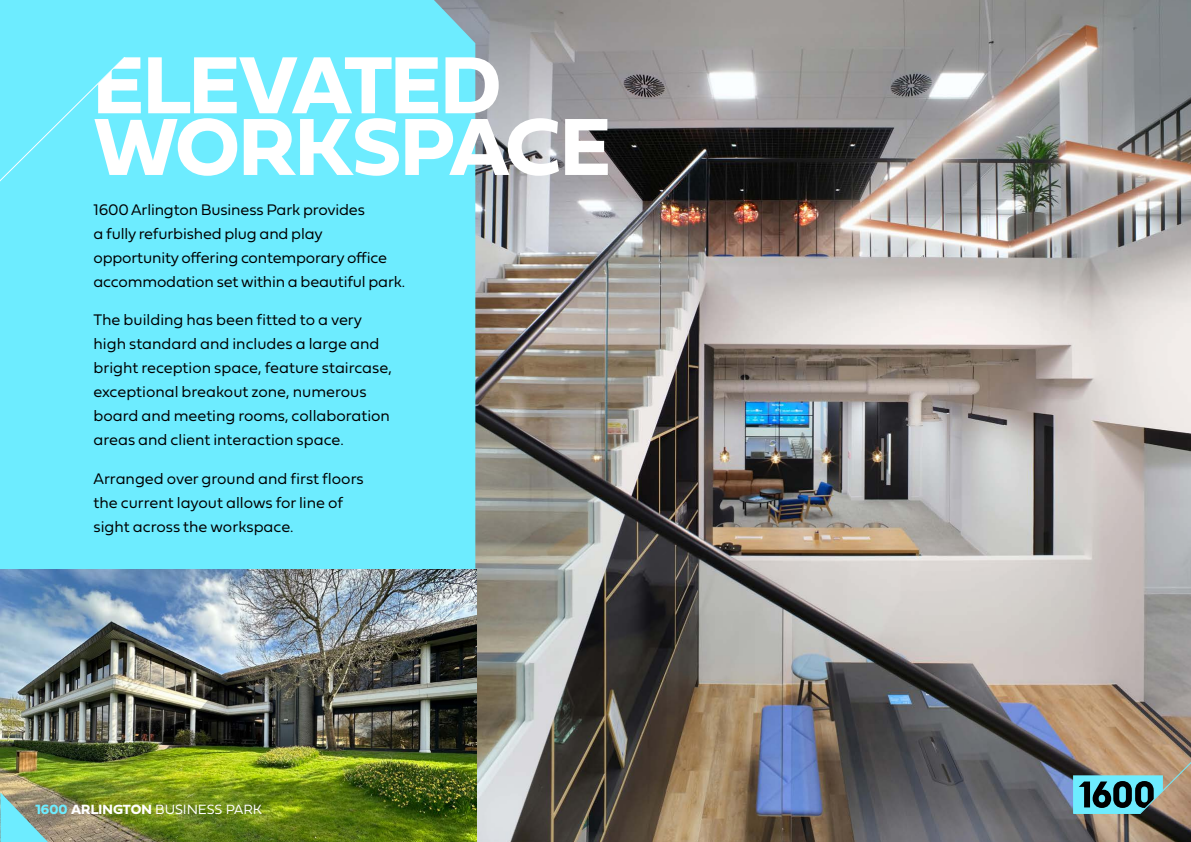
<style>
.page{position:relative;width:1191px;height:842px;background:#fff}
.page>*{position:absolute;margin:0;border:0;box-sizing:border-box;transform-origin:0 0}
.t1{font:84.4px/61.7px "Fieldwork Geo Bold";letter-spacing:-.02em;color:#fff}
.t2{font:16px/24px "Fieldwork Geo Light";color:#000}
.t3{font:14px "Fieldwork Geo Light";letter-spacing:-.01em;color:#fff}
.s1{font-family:"Fieldwork Geo Bold";color:#6decff}
.s2{font-family:"Fieldwork Geo Bold"}
</style>
<div class="page">
<img style="left:475px;top:0;width:716px;height:842px">
<div style="left:0;top:0;width:475px;height:570px;background:#6decff"></div>
<img style="left:0;top:570px;width:476px;height:272px">
<div style="left:0;top:26px;width:129px;height:161px;background:#6decff"></div>
<div style="left:100px;top:40px;width:67px;height:17px;background:#6decff"></div>
<svg style="left:1073px;top:648px;width:118px;height:166px;background:#9c9788"></svg>
<svg style="left:0;top:792px;width:48px;height:50px;background:#81b9b8"></svg>
<h1 class="t1" style="left:93px;top:51px;width:518px">ELEVATED<br>WORKSPACE</h1>
<p class="t2" style="left:93px;top:197px;width:313px">1600 Arlington Business Park provides<br>a fully refurbished plug and play opportunity offering contemporary office accommodation set within a beautiful park.</p>
<p class="t2" style="left:93px;top:307px;width:300px">The building has been fitted to a very high standard and includes a large and bright reception space, feature staircase, exceptional breakout zone, numerous board and meeting rooms, collaboration areas and client interaction space.</p>
<p class="t2" style="left:93px;top:465px;width:272px">Arranged over ground and first floors the current layout allows for line of sight across the workspace.</p>
<p class="t3" style="left:35px;top:798px;width:228px"><span class="s1">1600</span> <span class="s2">ARLINGTON</span> BUSINESS PARK</p>
</div>
